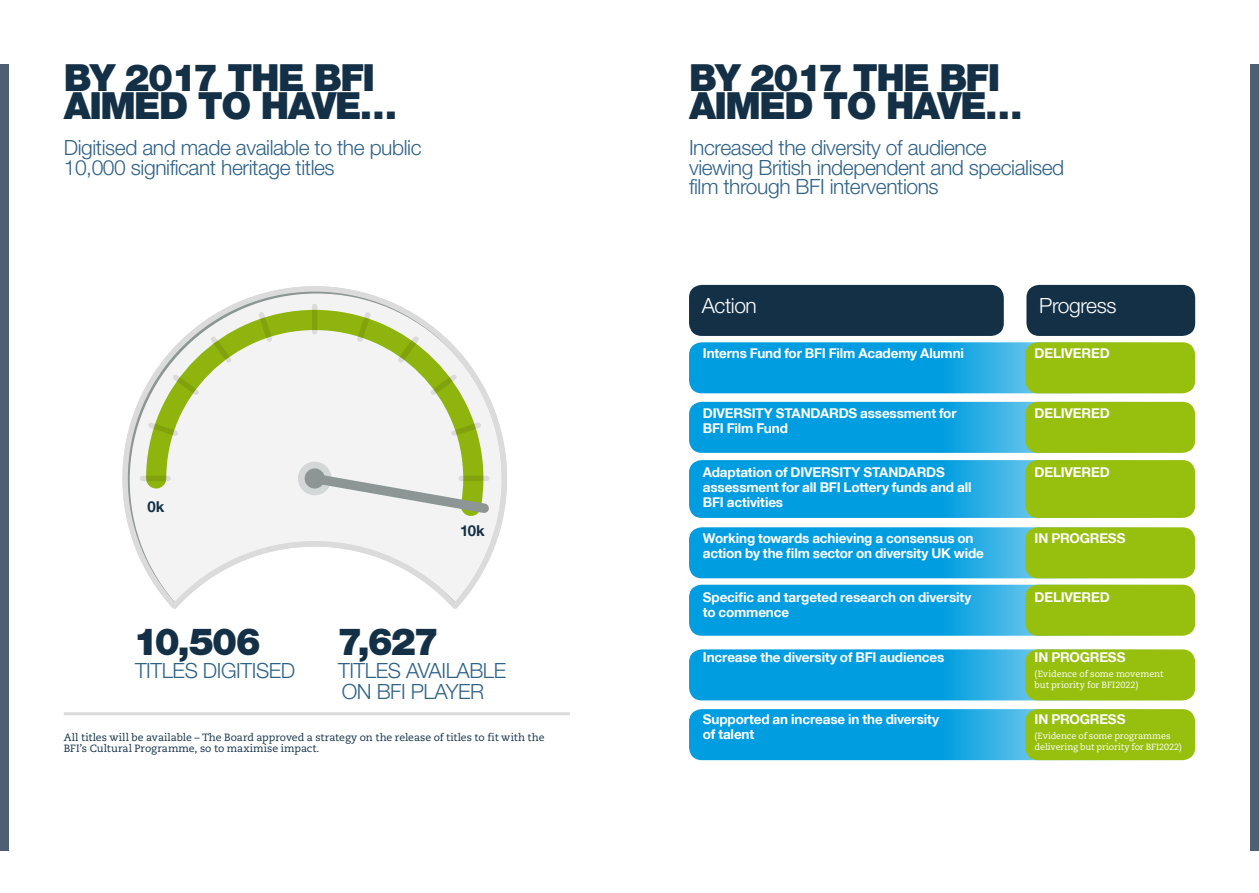
<style>
.page{position:relative;width:1259px;height:893px;background:#fff}
.page>*{position:absolute;margin:0;border:0;box-sizing:border-box;transform-origin:0 0}
.t1{font:900 37.5px/28.5px "Helvetica Neue LT Std";letter-spacing:-.04em;color:#133047}
.t2{font:300 21px/19.5px "Helvetica Neue LT Std";letter-spacing:-.02em;color:#2f6287}
.t3{font:300 21px "Helvetica Neue LT Std";letter-spacing:-.02em;color:#fff}
.t4{font:700 15px "Helvetica Neue LT";color:#133047}
.t5{font:700 13.5px/15px "Helvetica Neue LT";letter-spacing:-.01em;color:#fff}
.t6{font:10.5px/11.2px "Caecilia";color:#133047}
.t7{font:9px/11.2px "Caecilia";letter-spacing:-.005em;color:#fff}
</style>
<div class="page">
<svg style="left:689px;top:342px;width:506px;height:51px;background:#0ca2e1"></svg>
<svg style="left:689px;top:402px;width:506px;height:51px;background:#0ba2e1"></svg>
<svg style="left:689px;top:527px;width:506px;height:51px;background:#0ca2e1"></svg>
<svg style="left:689px;top:585px;width:506px;height:51px;background:#0ca2e1"></svg>
<svg style="left:689px;top:460px;width:506px;height:58px;background:#0ba2e1"></svg>
<svg style="left:689px;top:649px;width:506px;height:51px;background:#0da2e1"></svg>
<svg style="left:689px;top:709px;width:506px;height:51px;background:#0ba2e1"></svg>
<svg style="left:122px;top:286px;width:385px;height:323px"></svg>
<div style="left:143px;top:476px;width:25px;height:5px;background:#dcdbdb"></div>
<svg style="left:144px;top:418px;width:2px;height:22px"></svg>
<svg style="left:255px;top:308px;width:21px;height:2px"></svg>
<svg style="left:312px;top:306px;width:5px;height:4px"></svg>
<svg style="left:353px;top:308px;width:22px;height:2px"></svg>
<svg style="left:483px;top:418px;width:2px;height:22px"></svg>
<svg style="left:146px;top:310px;width:337px;height:219px"></svg>
<svg style="left:304px;top:468px;width:191px;height:51px"></svg>
<div style="left:689px;top:285px;width:314px;height:51px;background:#133047;border-radius:13px"></div>
<div style="left:1026px;top:285px;width:169px;height:51px;background:#133047;border-radius:13px"></div>
<div style="left:1025px;top:342px;width:170px;height:51px;background:#97bf0d;border-radius:13px"></div>
<div style="left:1025px;top:402px;width:170px;height:51px;background:#97bf0d;border-radius:13px"></div>
<div style="left:1025px;top:527px;width:170px;height:51px;background:#97bf0d;border-radius:13px"></div>
<div style="left:1025px;top:585px;width:170px;height:51px;background:#97bf0d;border-radius:13px"></div>
<div style="left:1025px;top:460px;width:170px;height:58px;background:#97bf0d;border-radius:13px"></div>
<div style="left:1025px;top:649px;width:170px;height:51px;background:#97bf0d;border-radius:13px"></div>
<div style="left:1025px;top:709px;width:170px;height:51px;background:#97bf0d;border-radius:13px"></div>
<div style="left:0;top:64px;width:9px;height:786px;background:#4e5f74"></div>
<div style="left:1250px;top:64px;width:9px;height:786px;background:#4e5f74"></div>
<hr style="left:64px;top:712px;width:506px;height:3px;background:#d9dadb">
<h1 class="t1" style="left:64px;top:63px;width:335px">BY 2017 THE BFI<br>AIMED TO HAVE…</h1>
<h2 class="t2" style="left:64px;top:138px;width:359px">Digitised and made available to the public<br>10,000 significant heritage titles</h2>
<p class="t4" style="left:147px;top:498px;width:18px">0k</p>
<h1 class="t1" style="left:133px;top:627px;width:129px">10,506</h1>
<h2 class="t2" style="left:135px;top:660px;width:162px">TITLES DIGITISED</h2>
<p class="t4" style="left:460px;top:521px;width:26px">10k</p>
<h1 class="t1" style="left:338px;top:627px;width:103px">7,627</h1>
<h2 class="t2" style="left:338px;top:659px;width:170px;line-height:21px">TITLES AVAILABLE<br>ON BFI PLAYER</h2>
<p class="t6" style="left:64px;top:732px;width:482px">All titles will be available – The Board approved a strategy on the release of titles to fit with the<br>BFI’s Cultural Programme, so to maximise impact.</p>
<h1 class="t1" style="left:689px;top:63px;width:335px">BY 2017 THE BFI<br>AIMED TO HAVE…</h1>
<h2 class="t2" style="left:689px;top:138px;width:377px">Increased the diversity of audience<br>viewing British independent and specialised film through BFI interventions</h2>
<h2 class="t3" style="left:702px;top:292px;width:57px">Action</h2>
<h2 class="t3" style="left:1039px;top:292px;width:79px">Progress</h2>
<p class="t5" style="left:703px;top:346px;width:263px">Interns Fund for BFI Film Academy Alumni</p>
<p class="t5" style="left:1034px;top:346px;width:77px">DELIVERED</p>
<p class="t5" style="left:703px;top:405px;width:255px">DIVERSITY STANDARDS assessment for<br>BFI Film Fund</p>
<p class="t5" style="left:1034px;top:405px;width:77px">DELIVERED</p>
<p class="t5" style="left:703px;top:465px;width:270px">Adaptation of DIVERSITY STANDARDS assessment for all BFI Lottery funds and all<br>BFI activities</p>
<p class="t5" style="left:1034px;top:465px;width:77px">DELIVERED</p>
<p class="t5" style="left:703px;top:530px;width:283px">Working towards achieving a consensus on action by the film sector on diversity UK wide</p>
<p class="t5" style="left:1034px;top:530px;width:92px">IN PROGRESS</p>
<p class="t5" style="left:703px;top:589px;width:270px">Specific and targeted research on diversity to commence</p>
<p class="t5" style="left:1034px;top:589px;width:77px">DELIVERED</p>
<p class="t5" style="left:703px;top:649px;width:243px">Increase the diversity of BFI audiences</p>
<p class="t5" style="left:1034px;top:649px;width:92px">IN PROGRESS</p>
<p class="t7" style="left:1034px;top:668px;width:130px">(Evidence of some movement but priority for BFI2022)</p>
<p class="t5" style="left:703px;top:711px;width:238px">Supported an increase in the diversity of talent</p>
<p class="t5" style="left:1034px;top:711px;width:92px">IN PROGRESS</p>
<p class="t7" style="left:1034px;top:730px;width:149px">(Evidence of some programmes delivering but priority for BFI2022)</p>
</div>
